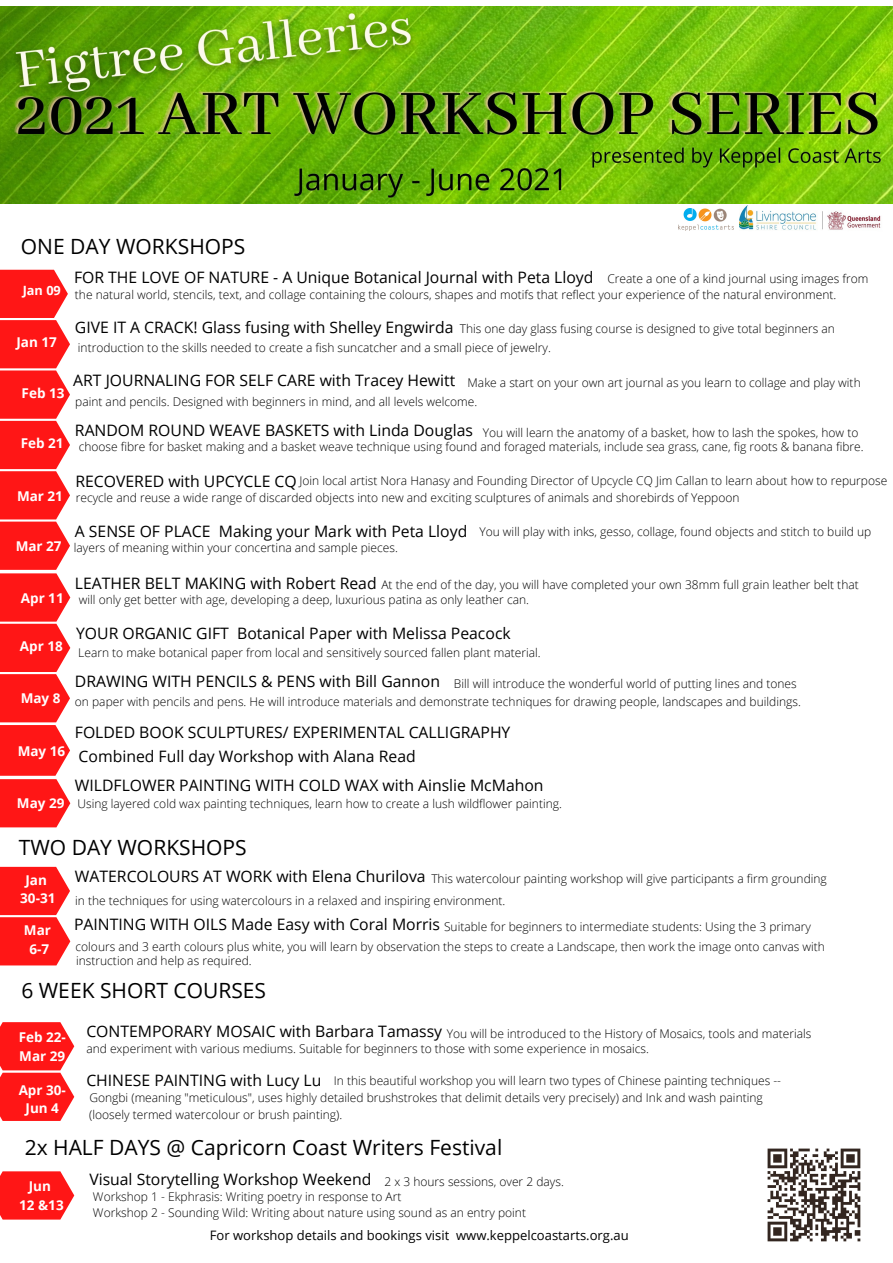
<style>
.page{position:relative;width:893px;height:1263px;background:#fff}
.page>*{position:absolute;margin:0;border:0;box-sizing:border-box;transform-origin:0 0}
.t1{font:21px "Open Sans";color:#000}
.t2{font:15.75px/28.8px "Open Sans";color:#000}
.t3{font:700 13.5px/18.6px "Open Sans";color:#fff;text-align:center}
.t4{font:13.05px "Open Sans";color:#000}
.t5{font:700 12.75px "Open Sans";color:#fff}
.t6{font:300 12px/14.2px "Open Sans";color:#000}
.s1{font-weight:300;font-size:12px}
</style>
<div class="page">
<img style="left:0;top:6px;width:893px;height:198px">
<svg style="left:0;top:867px;width:70px;height:98px;background:#ff3030"></svg>
<svg style="left:0;top:1022px;width:74px;height:99px;background:#ff3131"></svg>
<svg style="left:0;top:270px;width:70px;height:557px;background:#ff3636"></svg>
<svg style="left:0;top:1171px;width:74px;height:48px;background:#ff2d2d"></svg>
<img style="left:767px;top:1148px;width:94px;height:94px">
<img style="left:739px;top:206px;width:142px;height:24px">
<img style="left:678px;top:208px;width:55px;height:23px">
<h1 class="t1" style="left:21px;top:231px;width:226px">ONE DAY WORKSHOPS</h1>
<p class="t5" style="left:23px;top:282px;width:40px">Jan 09</p>
<p class="t3" style="left:16px;top:333px;width:42px">Jan 17</p>
<p class="t3" style="left:22px;top:383px;width:44px">Feb 13</p>
<p class="t3" style="left:21px;top:433px;width:44px">Feb 21</p>
<p class="t3" style="left:17px;top:486px;width:47px">Mar 21</p>
<p class="t3" style="left:16px;top:536px;width:47px">Mar 27</p>
<p class="t3" style="left:21px;top:588px;width:44px">Apr 11</p>
<p class="t3" style="left:20px;top:636px;width:44px">Apr 18</p>
<p class="t3" style="left:21px;top:689px;width:41px">May 8</p>
<p class="t3" style="left:24px;top:631px;width:17px">31</p>
<p class="t3" style="left:18px;top:741px;width:49px">May 16</p>
<p class="t3" style="left:17px;top:793px;width:49px">May 29</p>
<h2 class="t2" style="left:74px;top:262px;width:796px">FOR THE LOVE OF NATURE - A Unique Botanical Journal with Peta Lloyd <span class="s1">Create a one of a kind journal using images from</span></h2>
<p class="t6" style="left:75px;top:287px;width:763px">the natural world, stencils, text, and collage containing the colours, shapes and motifs that reflect your experience of the natural environment.</p>
<h2 class="t2" style="left:75px;top:313px;width:380px">GIVE IT A CRACK! Glass fusing with Shelley Engwirda</h2>
<p class="t6" style="left:460px;top:321px;width:377px">This one day glass fusing course is designed to give total beginners an</p>
<p class="t6" style="left:78px;top:340px;width:474px">introduction to the skills needed to create a fish suncatcher and a small piece of jewelry.</p>
<p class="t6" style="left:75px;top:372px;width:787px;line-height:19.6px;text-indent:392px">Make a start on your own art journal as you learn to collage and play with paint and pencils. Designed with beginners in mind, and all levels welcome.</p>
<p class="t6" style="left:79px;top:425px;width:786px;text-indent:404px">You will learn the anatomy of a basket, how to lash the spokes, how to choose fibre for basket making and a basket weave technique using found and foraged materials, include sea grass, cane, fig roots &amp; banana fibre.</p>
<h2 class="t2" style="left:73px;top:365px;width:383px">ART JOURNALING FOR SELF CARE with Tracey Hewitt</h2>
<h2 class="t2" style="left:75px;top:416px;width:399px">RANDOM ROUND WEAVE BASKETS with Linda Douglas</h2>
<h2 class="t2" style="left:75px;top:466px;width:223px">RECOVERED with UPCYCLE CQ</h2>
<h2 class="t2" style="left:75px;top:516px;width:394px">A SENSE OF PLACE Making your Mark with Peta Lloyd</h2>
<h2 class="t2" style="left:75px;top:568px;width:303px">LEATHER BELT MAKING with Robert Read</h2>
<h2 class="t2" style="left:76px;top:618px;width:436px">YOUR ORGANIC GIFT Botanical Paper with Melissa Peacock</h2>
<p class="t6" style="left:76px;top:472px;width:813px;line-height:16.6px;text-indent:224px">Join local artist Nora Hanasy and Founding Director of Upcycle CQ Jim Callan to learn about how to repurpose recycle and reuse a wide range of discarded objects into new and exciting sculptures of animals and shorebirds of Yeppoon</p>
<p class="t6" style="left:479px;top:524px;width:393px">You will play with inks, gesso, collage, found objects and stitch to build up</p>
<p class="t6" style="left:74px;top:540px;width:325px">layers of meaning within your concertina and sample pieces.</p>
<p class="t6" style="left:79px;top:577px;width:781px;line-height:15px;text-indent:303px">At the end of the day, you will have completed your own 38mm full grain leather belt that will only get better with age, developing a deep, luxurious patina as only leather can.</p>
<p class="t6" style="left:78px;top:645px;width:464px">Learn to make botanical paper from local and sensitively sourced fallen plant material.</p>
<h2 class="t2" style="left:75px;top:667px;width:367px">DRAWING WITH PENCILS &amp; PENS with Bill Gannon</h2>
<p class="t6" style="left:454px;top:677px;width:344px">Bill will introduce the wonderful world of putting lines and tones</p>
<p class="t6" style="left:75px;top:694px;width:727px">on paper with pencils and pens. He will introduce materials and demonstrate techniques for drawing people, landscapes and buildings.</p>
<h2 class="t2" style="left:75px;top:717px;width:437px">FOLDED BOOK SCULPTURES/ EXPERIMENTAL CALLIGRAPHY</h2>
<h2 class="t2" style="left:75px;top:742px;width:470px">Combined Full day Workshop with Alana Read<br>WILDFLOWER PAINTING WITH COLD WAX with Ainslie McMahon</h2>
<p class="t6" style="left:77px;top:796px;width:486px">Using layered cold wax painting techniques, learn how to create a lush wildflower painting.</p>
<h1 class="t1" style="left:19px;top:833px;width:229px">TWO DAY WORKSHOPS</h1>
<p class="t3" style="left:20px;top:870px;width:37px">Jan<br>30-31</p>
<p class="t3" style="left:24px;top:920px;width:29px">Mar<br>6-7</p>
<h2 class="t2" style="left:75px;top:862px;width:352px">WATERCOLOURS AT WORK with Elena Churilova</h2>
<p class="t6" style="left:75px;top:867px;width:753px;line-height:21.7px;text-indent:356px">This watercolour painting workshop will give participants a firm grounding in the techniques for using watercolours in a relaxed and inspiring environment.</p>
<h2 class="t2" style="left:74px;top:910px;width:367px">PAINTING WITH OILS Made Easy with Coral Morris</h2>
<p class="t6" style="left:76px;top:917px;width:751px;line-height:19.5px;text-indent:368px">Suitable for beginners to intermediate students: Using the 3 primary colours and 3 earth colours plus white, you will learn by observation the steps to create a Landscape, then work the image onto canvas with</p>
<p class="t6" style="left:76px;top:953px;width:177px">instruction and help as required.</p>
<h1 class="t1" style="left:21px;top:976px;width:246px">6 WEEK SHORT COURSES</h1>
<h2 class="t2" style="left:86px;top:1017px;width:357px">CONTEMPORARY MOSAIC with Barbara Tamassy</h2>
<p class="t6" style="left:86px;top:1026px;width:726px;text-indent:360px">You will be introduced to the History of Mosaics, tools and materials and experiment with various mediums. Suitable for beginners to those with some experience in mosaics.</p>
<p class="t3" style="left:19px;top:1027px;width:49px;text-align:left">Feb 22-<br>Mar 29</p>
<p class="t3" style="left:19px;top:1080px;width:49px">Apr 30-<br>Jun 4</p>
<h1 class="t1" style="left:25px;top:1132px;width:479px">2x HALF DAYS @ Capricorn Coast Writers Festival</h1>
<p class="t3" style="left:19px;top:1176px;width:46px">Jun<br>12 &amp;13</p>
<h2 class="t2" style="left:86px;top:1065px;width:236px">CHINESE PAINTING with Lucy Lu</h2>
<p class="t6" style="left:89px;top:1071px;width:693px;line-height:17.8px;text-indent:244px">In this beautiful workshop you will learn two types of Chinese painting techniques --<br>Gongbi (meaning "meticulous", uses highly detailed brushstrokes that delimit details very precisely) and Ink and wash painting</p>
<p class="t6" style="left:89px;top:1107px;width:254px">(loosely termed watercolour or brush painting).</p>
<h2 class="t2" style="left:89px;top:1165px;width:283px">Visual Storytelling Workshop Weekend</h2>
<p class="t6" style="left:384px;top:1174px;width:181px">2 x 3 hours sessions, over 2 days.</p>
<p class="t6" style="left:93px;top:1188px;width:434px;line-height:16.4px">Workshop 1 - Ekphrasis: Writing poetry in response to Art<br>Workshop 2 - Sounding Wild: Writing about nature using sound as an entry point</p>
<p class="t4" style="left:210px;top:1225px;width:420px">For workshop details and bookings visit www.keppelcoastarts.org.au</p>
</div>
